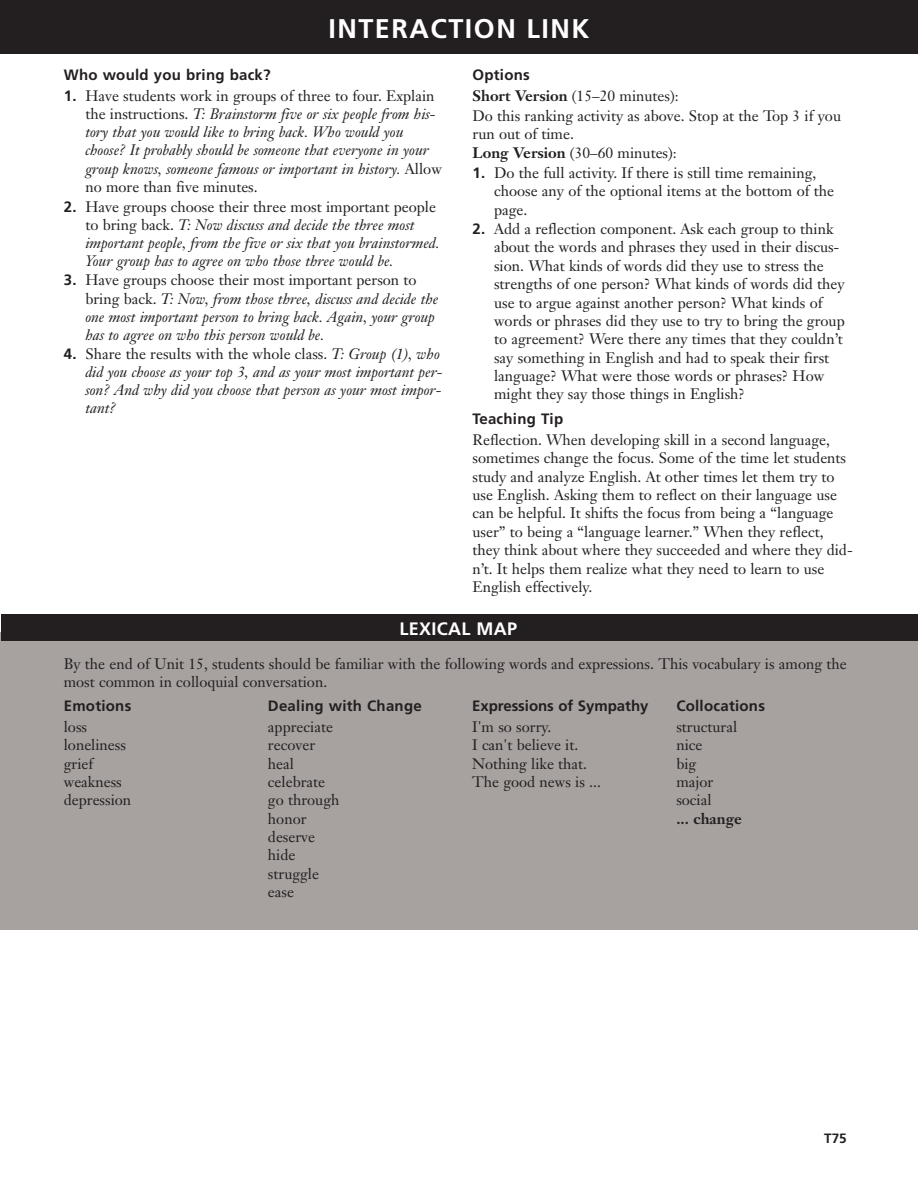
<style>
.page{position:relative;width:918px;height:1188px;background:#fff}
.page>*{position:absolute;margin:0;border:0;box-sizing:border-box;transform-origin:0 0}
.t1{font:700 27px "Frutiger";letter-spacing:.055em;color:#fff}
.t2{font:700 18px "Frutiger";letter-spacing:.015em;color:#fff}
.t3{font:15px/18.3px "Janson Text";color:#231f20}
.t4{font:italic 15px/18px "Janson Text";color:#231f20}
.t5{font:700 15px "Frutiger";letter-spacing:.015em;color:#231f20}
.t6{font:700 15px "Frutiger";letter-spacing:-.005em;color:#231f20}
.t7{font:700 15px "Janson Text";color:#231f20}
.t8{font:700 13.5px "Frutiger";color:#231f20}
.s1{font-family:"Frutiger";font-weight:700;font-style:normal}
.s2{font-style:normal}
.s3{font-weight:700}
.s4{font-family:"Frutiger";font-weight:700}
</style>
<div class="page">
<div style="left:0;top:0;width:918px;height:54px;background:#231f20"></div>
<div style="left:0;top:633px;width:918px;height:297px;background:#a7a2a0"></div>
<div style="left:1px;top:614px;width:917px;height:27px;background:#231f20"></div>
<h1 class="t1" style="left:328px;top:18px;width:262px">INTERACTION LINK</h1>
<p class="t5" style="left:64px;top:69px;width:208px">Who would you bring back?</p>
<p class="t4" style="left:85px;top:88px;width:358px;text-indent:-22px"><span class="s1">1.</span> <span class="s2">Have students work in groups of three to four. Explain the instructions.</span> T: Brainstorm five or six people from his&shy;tory that you would like to bring back. Who would you choose? It probably should be someone that everyone in your group knows, someone famous or important in history. <span class="s2">Allow no more than five minutes.</span></p>
<p class="t4" style="left:85px;top:199px;width:356px;text-indent:-22px"><span class="s1">2.</span> <span class="s2">Have groups choose their three most important people to bring back.</span> T: Now discuss and decide the three most important people, from the five or six that you brainstormed.<br>Your group has to agree on who those three would be.</p>
<p class="t4" style="left:85px;top:273px;width:355px;text-indent:-22px"><span class="s1">3.</span> <span class="s2">Have groups choose their most important person to bring back.</span> T: Now, from those three, discuss and decide the one most important person to bring back. Again, your group has to agree on who this person would be.</p>
<p class="t4" style="left:85px;top:347px;width:359px;text-indent:-22px"><span class="s1">4.</span> <span class="s2">Share the results with the whole class.</span> T: Group (1), who did you choose as your top 3, and as your most important per&shy;son? And why did you choose that person as your most impor&shy;tant?</p>
<p class="t5" style="left:472px;top:69px;width:59px">Options</p>
<p class="t3" style="left:472px;top:88px;width:370px;line-height:19px"><span class="s3">Short Version</span> (15–20 minutes):<br>Do this ranking activity as above. Stop at the Top 3 if you run out of time.<br><span class="s3">Long Version</span> (30–60 minutes):</p>
<p class="t3" style="left:494px;top:165px;width:341px;text-indent:-22px"><span class="s4">1.</span> Do the full activity. If there is still time remaining, choose any of the optional items at the bottom of the page.</p>
<p class="t3" style="left:494px;top:221px;width:352px;text-indent:-22px"><span class="s4">2.</span> Add a reflection component. Ask each group to think about the words and phrases they used in their discus&shy;sion. What kinds of words did they use to stress the strengths of one person? What kinds of words did they use to argue against another person? What kinds of words or phrases did they use to try to bring the group to agreement? Were there any times that they couldn’t say something in English and had to speak their first language? What were those words or phrases? How might they say those things in English?</p>
<p class="t5" style="left:472px;top:413px;width:92px">Teaching Tip</p>
<p class="t3" style="left:472px;top:432px;width:382px">Reflection. When developing skill in a second language, sometimes change the focus. Some of the time let students study and analyze English. At other times let them try to use English. Asking them to reflect on their language use can be helpful. It shifts the focus from being a “language user” to being a “language learner.” When they reflect, they think about where they succeeded and where they did&shy;n’t. It helps them realize what they need to learn to use English effectively.</p>
<p class="t2" style="left:400px;top:621px;width:119px">LEXICAL MAP</p>
<p class="t3" style="left:64px;top:656px;width:785px">By the end of Unit 15, students should be familiar with the following words and expressions. This vocabulary is among the most common in colloquial conversation.</p>
<p class="t5" style="left:64px;top:700px;width:69px">Emotions</p>
<p class="t3" style="left:64px;top:719px;width:69px">loss loneliness grief weakness depression</p>
<p class="t5" style="left:268px;top:700px;width:155px">Dealing with Change</p>
<p class="t3" style="left:268px;top:719px;width:73px">appreciate recover heal celebrate go through honor deserve hide struggle ease</p>
<p class="t6" style="left:472px;top:700px;width:178px">Expressions of Sympathy</p>
<p class="t3" style="left:472px;top:719px;width:130px">I'm so sorry.<br>I can't believe it.<br>Nothing like that.<br>The good news is ...</p>
<p class="t5" style="left:676px;top:700px;width:90px">Collocations</p>
<p class="t3" style="left:676px;top:719px;width:62px">structural nice<br>big<br>major social</p>
<p class="t7" style="left:676px;top:813px;width:67px">... change</p>
<p class="t8" style="left:824px;top:1133px;width:24px">T75</p>
</div>
